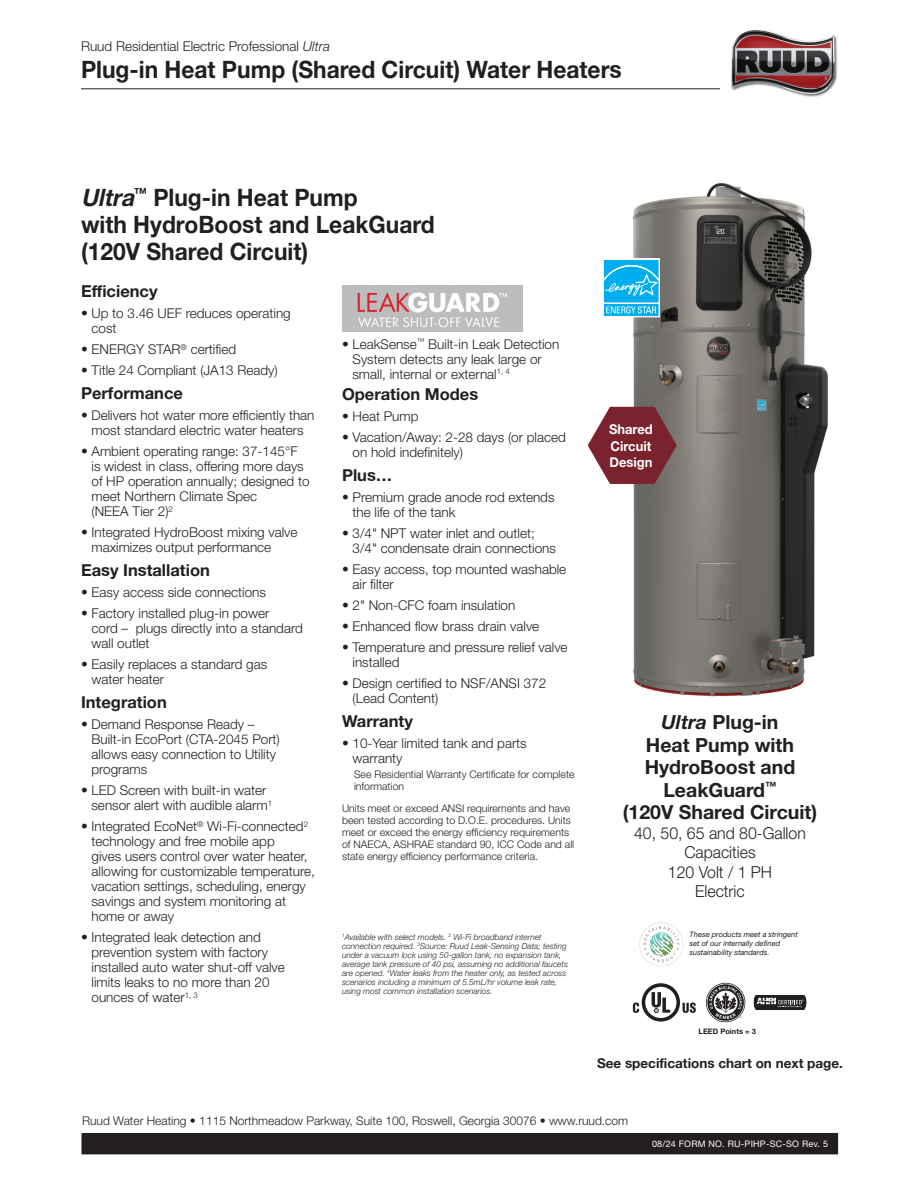
<style>
.page{position:relative;width:918px;height:1188px;background:#fff}
.page>*{position:absolute;margin:0;border:0;box-sizing:border-box;transform-origin:0 0}
.t1{font:700 24px/27px "Rheem Sans";color:#231f20;scale:.95 1}
.t2{font:700 19.5px/22.5px "Rheem Sans";color:#231f20;text-align:center}
.t3{font:700 16.5px "Rheem Sans";color:#231f20}
.t4{font:300 16.5px/19.5px "Rheem Sans";color:#231f20;text-align:center;scale:.96 1}
.t5{font:300 13.5px/15px "Rheem Sans";color:#231f20}
.t6{font:700 13.5px "Rheem Sans";color:#231f20}
.t7{font:700 13.5px/16.5px "Rheem Sans";color:#fff;text-align:justify;scale:.96 1}
.t8{font:300 12px "Rheem Sans";color:#231f20}
.t9{font:300 10.5px/12px "Rheem Sans";color:#231f20}
.t10{font:9px "Rheem Sans";letter-spacing:.025em;color:#fff}
.t11{font:italic 300 8.25px/9px "Rheem Sans";color:#231f20}
.t12{font:italic 7.5px/9px "Rheem Sans";color:#231f20}
.t13{font:700 7.5px "Rheem Sans";color:#231f20}
.s1{font-style:italic}
</style>
<div class="page">
<img style="left:616px;top:182px;width:212px;height:515px">
<div style="left:603px;top:259px;width:57px;height:45px;background:#fff"></div>
<svg style="left:603px;top:260px;width:57px;height:57px;background:#37bff2"></svg>
<img style="left:342px;top:285px;width:181px;height:47px">
<hr style="left:81px;top:88px;width:639px;height:1px;background:#231f20">
<img style="left:685px;top:30px;width:153px;height:67px">
<svg style="left:588px;top:407px;width:89px;height:77px;background:#89474f"></svg>
<div style="left:82px;top:1134px;width:756px;height:20px;background:#231f20"></div>
<svg style="left:633px;top:983px;width:63px;height:39px"></svg>
<svg style="left:706px;top:983px;width:39px;height:39px"></svg>
<svg style="left:753px;top:995px;width:54px;height:15px"></svg>
<div style="left:639px;top:922px;width:45px;height:45px;border:1px solid #ececee;border-radius:50%"></div>
<svg style="left:643px;top:926px;width:37px;height:37px"></svg>
<p class="t5" style="left:81px;top:39px;width:251px">Ruud Residential Electric Professional <span class="s1">Ultra</span></p>
<p class="t1" style="left:81px;top:56px;width:571px">Plug-in Heat Pump (Shared Circuit) Water Heaters</p>
<p class="t1" style="left:81px;top:183px;width:374px"><span class="s1">Ultra</span><sup>™</sup> Plug-in Heat Pump<br>with HydroBoost and LeakGuard (120V Shared Circuit)</p>
<p class="t3" style="left:81px;top:281px;width:78px">Efficiency</p>
<p class="t5" style="left:92px;top:306px;width:201px;text-indent:-11px">• Up to 3.46 UEF reduces operating cost</p>
<p class="t5" style="left:81px;top:342px;width:157px">• ENERGY STAR<sup>®</sup> certified</p>
<p class="t5" style="left:81px;top:363px;width:198px">• Title 24 Compliant (JA13 Ready)</p>
<p class="t3" style="left:81px;top:383px;width:104px">Performance</p>
<p class="t5" style="left:81px;top:408px;width:235px;text-align:center">• Delivers hot water more efficiently than most standard electric water heaters</p>
<p class="t5" style="left:92px;top:444px;width:220px;text-indent:-11px">• Ambient operating range: 37-145°F is widest in class, offering more days of HP operation annually; designed to meet Northern Climate Spec<br>(NEEA Tier 2)<sup>2</sup></p>
<p class="t5" style="left:92px;top:525px;width:208px;text-indent:-11px">• Integrated HydroBoost mixing valve maximizes output performance</p>
<p class="t3" style="left:81px;top:560px;width:130px">Easy Installation</p>
<p class="t5" style="left:81px;top:585px;width:187px">• Easy access side connections</p>
<p class="t5" style="left:92px;top:606px;width:213px;text-indent:-11px">• Factory installed plug-in power<br>cord – plugs directly into a standard wall outlet</p>
<p class="t5" style="left:92px;top:657px;width:177px;text-indent:-11px">• Easily replaces a standard gas water heater</p>
<p class="t3" style="left:81px;top:692px;width:87px">Integration</p>
<p class="t5" style="left:92px;top:717px;width:190px;text-indent:-11px">• Demand Response Ready –<br>Built-in EcoPort (CTA-2045 Port) allows easy connection to Utility programs</p>
<p class="t5" style="left:92px;top:783px;width:182px;text-indent:-11px">• LED Screen with built-in water sensor alert with audible alarm<sup>1</sup></p>
<p class="t5" style="left:92px;top:819px;width:225px;text-indent:-11px">• Integrated EcoNet<sup>®</sup> Wi-Fi-connected<sup>2 </sup>technology and free mobile app<br>gives users control over water heater, allowing for customizable temperature, vacation settings, scheduling, energy savings and system monitoring at home or away</p>
<p class="t5" style="left:92px;top:930px;width:195px;text-indent:-11px">• Integrated leak detection and prevention system with factory installed auto water shut-off valve limits leaks to no more than 20 ounces of water<sup>1,</sup> <sup>3</sup></p>
<p class="t5" style="left:353px;top:336px;width:208px;text-indent:-11px">• LeakSense<sup>™</sup> Built-in Leak Detection<br>System detects any leak large or small, internal or external<sup>1,</sup> <sup>4</sup></p>
<p class="t3" style="left:342px;top:384px;width:138px">Operation Modes</p>
<p class="t5" style="left:342px;top:408px;width:78px">• Heat Pump</p>
<p class="t5" style="left:353px;top:429px;width:215px;text-indent:-11px">• Vacation/Away: 2-28 days (or placed on hold indefinitely)</p>
<p class="t3" style="left:342px;top:465px;width:52px">Plus…</p>
<p class="t5" style="left:353px;top:489px;width:204px;text-indent:-11px">• Premium grade anode rod extends the life of the tank</p>
<p class="t5" style="left:353px;top:525px;width:205px;text-indent:-11px">• 3/4" NPT water inlet and outlet;<br>3/4" condensate drain connections</p>
<p class="t5" style="left:353px;top:561px;width:215px;text-indent:-11px">• Easy access, top mounted washable air filter</p>
<p class="t5" style="left:342px;top:597px;width:175px">• 2" Non-CFC foam insulation</p>
<p class="t5" style="left:342px;top:618px;width:199px">• Enhanced flow brass drain valve</p>
<p class="t5" style="left:353px;top:639px;width:217px;text-indent:-11px">• Temperature and pressure relief valve installed</p>
<p class="t5" style="left:353px;top:675px;width:195px;text-indent:-11px">• Design certified to NSF/ANSI 372 (Lead Content)</p>
<p class="t3" style="left:342px;top:711px;width:72px">Warranty</p>
<p class="t5" style="left:353px;top:735px;width:176px;text-indent:-11px">• 10-Year limited tank and parts warranty</p>
<p class="t9" style="left:354px;top:768px;width:222px">See Residential Warranty Certificate for complete information</p>
<p class="t9" style="left:342px;top:802px;width:234px">Units meet or exceed ANSI requirements and have been tested according to D.O.E. procedures. Units meet or exceed the energy efficiency requirements of NAECA, ASHRAE standard 90, ICC Code and all state energy efficiency performance criteria.</p>
<p class="t11" style="left:342px;top:932px;width:228px"><sup>1</sup>Available with select models. <sup>2</sup> Wi-Fi broadband internet connection required. <sup>3</sup>Source: Ruud Leak-Sensing Data; testing under a vacuum lock using 50-gallon tank, no expansion tank, average tank pressure of 40 psi, assuming no additional faucets are opened. <sup>4</sup>Water leaks from the heater only, as tested across scenarios including a minimum of 5.5mL/hr volume leak rate, using most common installation scenarios.</p>
<p class="t7" style="left:609px;top:421px;width:47px">Shared Circuit Design</p>
<p class="t2" style="left:645px;top:711px;width:152px"><span class="s1">Ultra</span> Plug-in<br>Heat Pump with<br>HydroBoost and<br>LeakGuard<sup>™</sup></p>
<p class="t2" style="left:623px;top:801px;width:196px">(120V Shared Circuit)</p>
<p class="t4" style="left:634px;top:823px;width:180px">40, 50, 65 and 80-Gallon<br>Capacities</p>
<p class="t4" style="left:668px;top:862px;width:110px">120 Volt / 1 PH</p>
<p class="t4" style="left:695px;top:881px;width:53px">Electric</p>
<p class="t12" style="left:690px;top:930px;width:110px">These products meet a stringent set of our internally defined sustainability standards.</p>
<p class="t13" style="left:699px;top:1026px;width:59px">LEED Points = 3</p>
<p class="t6" style="left:597px;top:1054px;width:247px">See specifications chart on next page.</p>
<p class="t8" style="left:82px;top:1113px;width:548px">Ruud Water Heating • 1115 Northmeadow Parkway, Suite 100, Roswell, Georgia 30076 • www.ruud.com</p>
<p class="t10" style="left:652px;top:1138px;width:178px">08/24 FORM NO. RU-PIHP-SC-SO Rev. 5</p>
</div>
